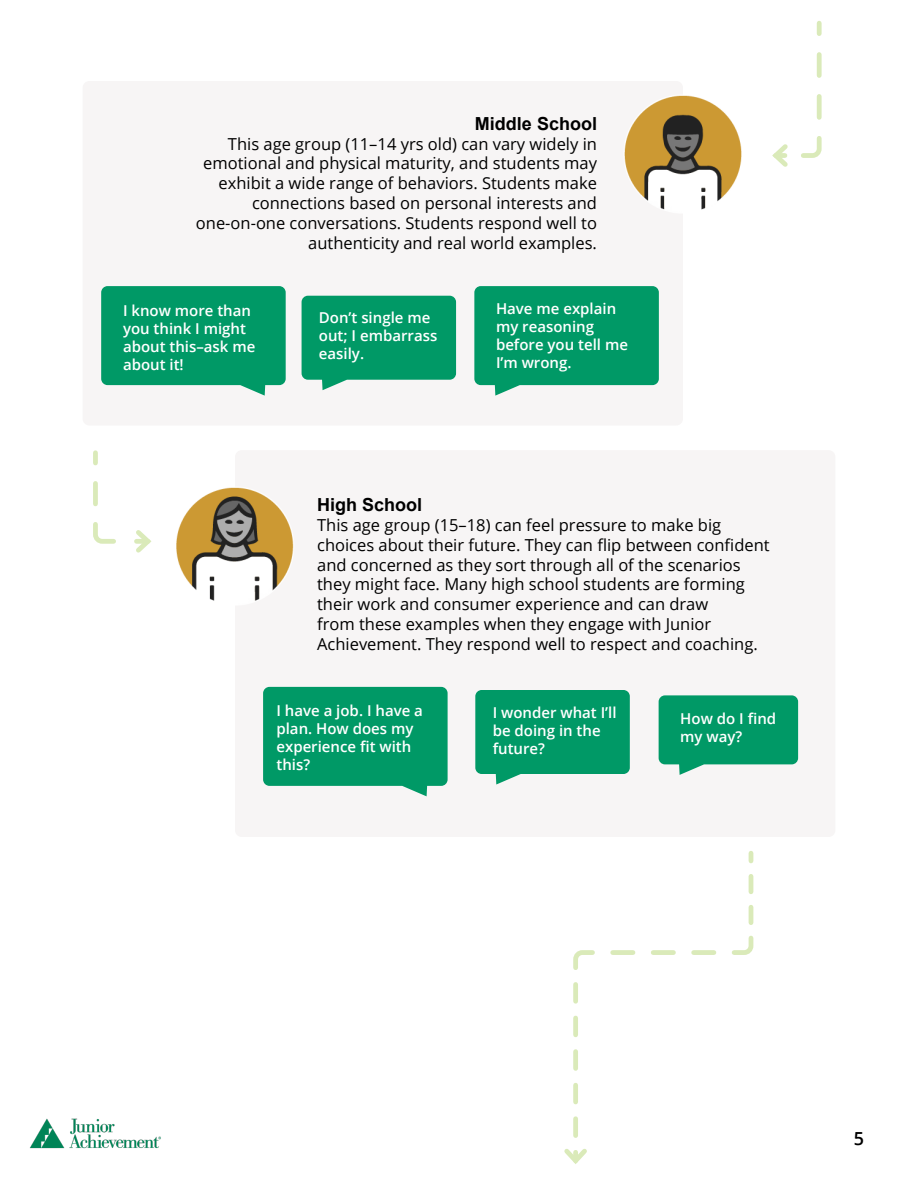
<style>
.page{position:relative;width:918px;height:1188px;background:#fff}
.page>*{position:absolute;margin:0;border:0;box-sizing:border-box;transform-origin:0 0}
.t1{font:700 18px "Arial";color:#000}
.t2{font:600 18px "Open Sans";color:#000}
.t3{font:16.5px/19.8px "Open Sans";color:#000;text-align:right}
.t4{font:600 15px/18px "Open Sans";color:#fff}
</style>
<div class="page">
<img style="left:30px;top:1118px;width:131px;height:31px">
<div style="left:83px;top:81px;width:600px;height:345px;background:#f7f5f5;border-radius:7px"></div>
<img style="left:624px;top:95px;width:118px;height:115px">
<svg style="left:474px;top:286px;width:185px;height:110px;background:#19a275"></svg>
<svg style="left:101px;top:286px;width:185px;height:110px;background:#18a274"></svg>
<svg style="left:302px;top:296px;width:154px;height:94px;background:#19a274"></svg>
<svg style="left:772px;top:21px;width:50px;height:146px"></svg>
<div style="left:235px;top:450px;width:600px;height:387px;background:#f7f5f5;border-radius:7px"></div>
<svg style="left:93px;top:450px;width:59px;height:103px"></svg>
<img style="left:176px;top:487px;width:118px;height:114px">
<svg style="left:573px;top:851px;width:181px;height:133px"></svg>
<svg style="left:564px;top:984px;width:23px;height:180px"></svg>
<svg style="left:263px;top:687px;width:185px;height:109px;background:#16a173"></svg>
<svg style="left:659px;top:695px;width:139px;height:80px;background:#1fa478"></svg>
<svg style="left:475px;top:690px;width:155px;height:94px;background:#19a274"></svg>
<p class="t1" style="left:475px;top:112px;width:124px">Middle School</p>
<p class="t3" style="left:196px;top:133px;width:403px">This age group (11–14 yrs old) can vary widely in emotional and physical maturity, and students may exhibit a wide range of behaviors. Students make connections based on personal interests and one-on-one conversations. Students respond well to authenticity and real world examples.</p>
<p class="t4" style="left:123px;top:301px;width:134px">I know more than you think I might about this–ask me about it!</p>
<p class="t4" style="left:496px;top:300px;width:134px">Have me explain my reasoning before you tell me<br>I’m wrong.</p>
<p class="t4" style="left:319px;top:309px;width:120px">Don’t single me out; I embarrass easily.</p>
<p class="t1" style="left:317px;top:493px;width:107px">High School</p>
<p class="t3" style="left:317px;top:515px;width:454px;text-align:left">This age group (15–18) can feel pressure to make big choices about their future. They can flip between confident and concerned as they sort through all of the scenarios they might face. Many high school students are forming their work and consumer experience and can draw<br>from these examples when they engage with Junior Achievement. They respond well to respect and coaching.</p>
<p class="t4" style="left:276px;top:701px;width:148px">I have a job. I have a plan. How does my experience fit with this?</p>
<p class="t4" style="left:680px;top:710px;width:97px">How do I find my way?</p>
<p class="t4" style="left:493px;top:703px;width:125px">I wonder what I’ll be doing in the future?</p>
<p class="t2" style="left:854px;top:1126px;width:12px">5</p>
</div>
